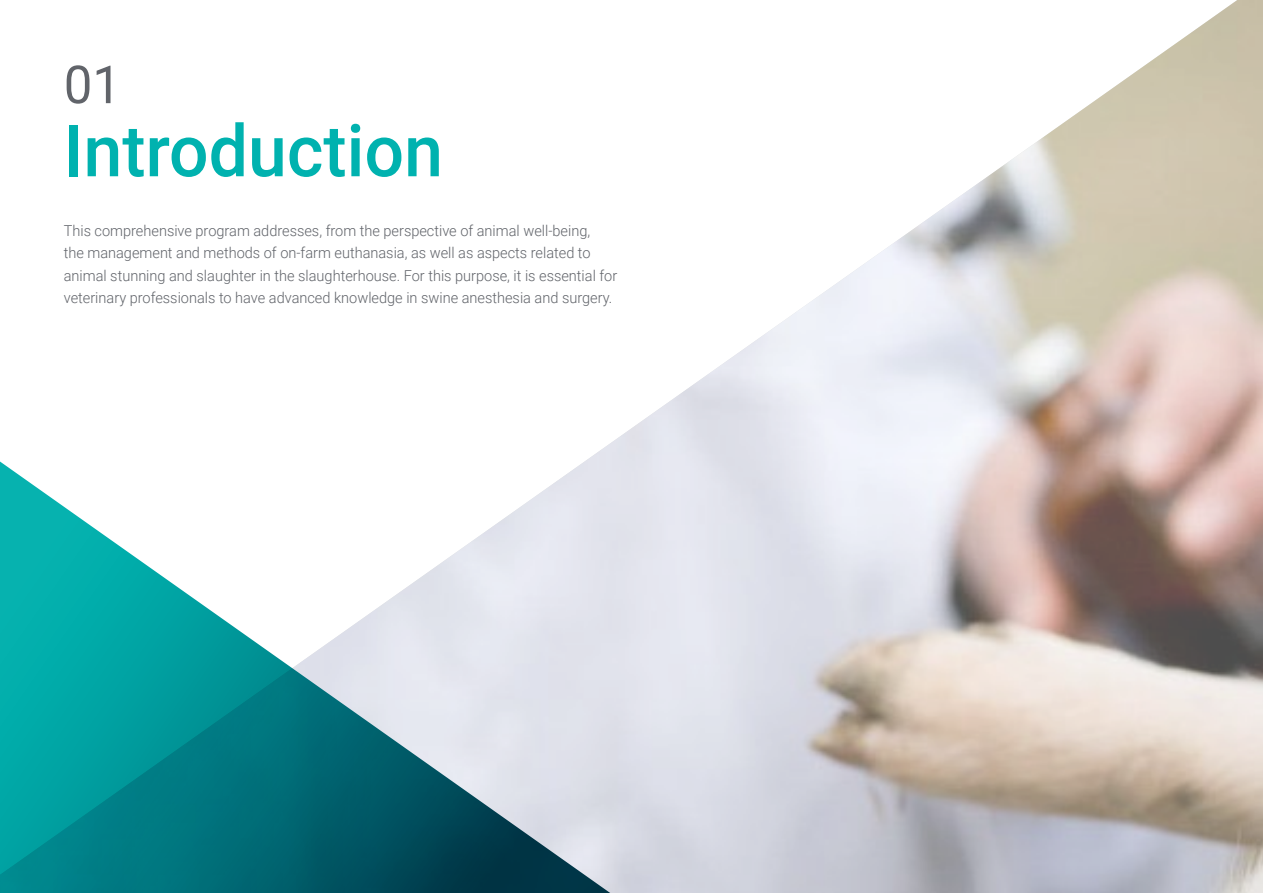
<style>
.page{position:relative;width:1263px;height:893px;background:#fff}
.page>*{position:absolute;margin:0;border:0;box-sizing:border-box;transform-origin:0 0}
.t1{font:500 72px "Roboto";color:#00b2af}
.t2{font:52.5px "Roboto";color:#61646a}
.t3{font:300 15px/22.5px "Roboto";color:#61646a}
</style>
<div class="page">
<img style="left:607px;top:0;width:656px;height:893px">
<svg style="left:0;top:446px;width:640px;height:447px"></svg>
<h2 class="t2" style="left:64px;top:48px;width:59px">01</h2>
<h1 class="t1" style="left:64px;top:100px;width:381px">Introduction</h1>
<p class="t3" style="left:64px;top:218px;width:555px">This comprehensive program addresses, from the perspective of animal well-being,<br>the management and methods of on-farm euthanasia, as well as aspects related to animal stunning and slaughter in the slaughterhouse. For this purpose, it is essential for veterinary professionals to have advanced knowledge in swine anesthesia and surgery.</p>
</div>
